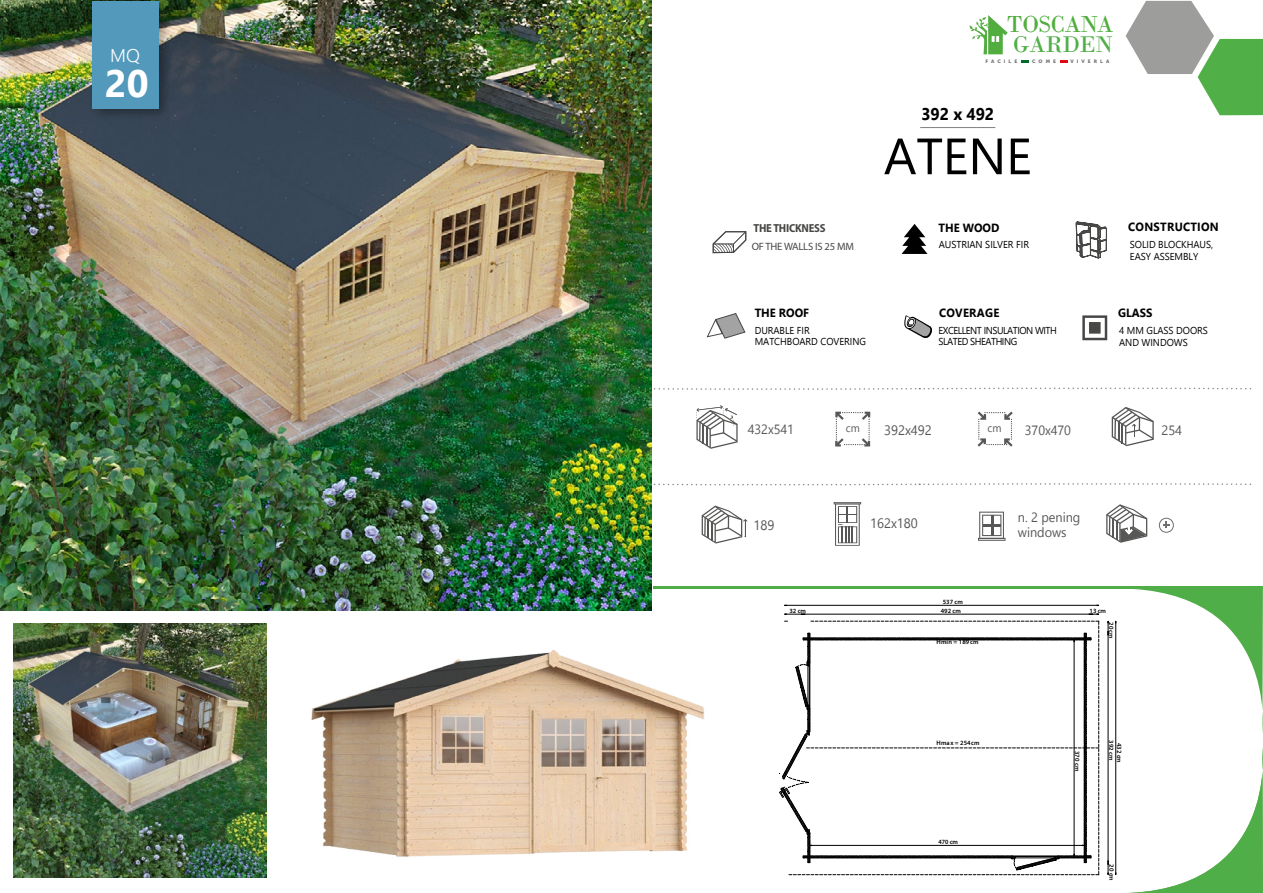
<style>
.page{position:relative;width:1263px;height:893px;background:#fff}
.page>*{position:absolute;margin:0;border:0;box-sizing:border-box;transform-origin:0 0}
.t1{font:50.85px "Nirmala UI";letter-spacing:-.005em;color:#000}
.t2{font:700 38.25px "Nirmala UI";color:#fff}
.t3{font:24.45px "Bodoni";letter-spacing:-.02em;color:#51ae3e;scale:.96 1}
.t4{font:23.85px "Bodoni";letter-spacing:-.02em;color:#50af47}
.t5{font:300 18.3px "Nirmala UI";color:#fff}
.t6{font:700 16.95px "Nirmala UI";letter-spacing:-.005em;color:#000;scale:.95 1}
.t7{font:13.65px "Nirmala UI";letter-spacing:-.005em;color:#575756;scale:.95 1}
.t8{font:13.5px "Nirmala UI";color:#575756;scale:.95 1}
.t9{font:13.35px/15.3px "Nirmala UI";letter-spacing:-.005em;color:#575756;scale:.95 1}
.t10{font:13.35px "Nirmala UI";letter-spacing:-.005em;color:#575756;scale:.94 1}
.t11{font:700 11.85px "Nirmala UI";letter-spacing:.025em;color:#000;scale:.95 1}
.t12{font:700 semi-condensed 11.7px "Myriad Pro";letter-spacing:-.02em;color:#474746}
.t13{font:11.1px "Nirmala UI";color:#575756;scale:.95 1}
.t14{font:10.65px "Myriad Pro";letter-spacing:-.02em;color:#474746}
.t15{font:10.05px/11.2px "Nirmala UI";letter-spacing:-.005em;color:#000;scale:.95 1}
.t16{font:10.05px/11.2px "Nirmala UI";letter-spacing:-.05em;color:#000;scale:.95 1}
.t17{font:600 6.45px "Myriad Pro";letter-spacing:.005em;color:#000}
.t18{font:4.8px "Museo Sans 900";letter-spacing:.6em;color:#706f6f}
</style>
<div class="page">
<svg style="left:1126px;top:1px;width:137px;height:114px"></svg>
<img style="left:0;top:0;width:651px;height:610px">
<svg style="left:969px;top:15px;width:39px;height:39px"></svg>
<svg style="left:1021px;top:60px;width:7px;height:3px"></svg>
<svg style="left:1060px;top:60px;width:7px;height:3px"></svg>
<svg style="left:89px;top:0;width:83px;height:121px;background:#404f50"></svg>
<div style="left:93px;top:1px;width:66px;height:107px;background:#5399bc"></div>
<hr style="left:920px;top:127px;width:75px;height:1px;background:#878787">
<svg style="left:696px;top:405px;width:42px;height:44px"></svg>
<hr style="left:834px;top:502px;width:27px;height:2px;background:#575756">
<svg style="left:835px;top:503px;width:25px;height:43px"></svg>
<svg style="left:835px;top:412px;width:35px;height:35px"></svg>
<svg style="left:1112px;top:407px;width:42px;height:39px"></svg>
<svg style="left:702px;top:506px;width:45px;height:38px"></svg>
<svg style="left:977px;top:412px;width:36px;height:35px"></svg>
<hr style="left:978px;top:538px;width:27px;height:3px;background:#575756">
<svg style="left:979px;top:512px;width:25px;height:28px"></svg>
<svg style="left:644px;top:387px;width:608px;height:3px"></svg>
<svg style="left:644px;top:483px;width:607px;height:3px"></svg>
<hr style="left:653px;top:586px;width:610px;height:2px;background:#4fae47">
<img style="left:13px;top:624px;width:254px;height:253px">
<svg style="left:1106px;top:504px;width:41px;height:39px"></svg>
<svg style="left:1159px;top:518px;width:15px;height:15px"></svg>
<svg style="left:904px;top:315px;width:28px;height:24px"></svg>
<svg style="left:706px;top:313px;width:40px;height:26px"></svg>
<svg style="left:713px;top:231px;width:33px;height:22px"></svg>
<svg style="left:1075px;top:221px;width:32px;height:38px"></svg>
<svg style="left:1082px;top:315px;width:25px;height:25px"></svg>
<svg style="left:901px;top:224px;width:26px;height:30px"></svg>
<hr style="left:805px;top:614px;width:284px;height:1px;background:#000">
<hr style="left:1108px;top:635px;width:1px;height:226px;background:#000">
<svg style="left:1108px;top:861px;width:1px;height:14px"></svg>
<svg style="left:1108px;top:621px;width:1px;height:14px"></svg>
<svg style="left:784px;top:614px;width:21px;height:1px"></svg>
<hr style="left:1115px;top:623px;width:1px;height:250px;background:#000">
<svg style="left:1115px;top:588px;width:148px;height:146px"></svg>
<svg style="left:1115px;top:748px;width:148px;height:145px"></svg>
<hr style="left:786px;top:605px;width:311px;height:1px;background:#000">
<svg style="left:779px;top:621px;width:320px;height:254px"></svg>
<img style="left:311px;top:650px;width:394px;height:207px">
<h3 class="t5" style="left:110px;top:41px;width:31px">MQ</h3>
<h2 class="t2" style="left:105px;top:54px;width:45px">20</h2>
<h3 class="t3" style="left:1007px;top:9px;width:113px">TOSCANA</h3>
<p class="t18" style="left:985px;top:59px;width:33px">FACILE</p>
<p class="t18" style="left:1032px;top:59px;width:25px">COME</p>
<p class="t18" style="left:1070px;top:59px;width:40px">VIVERLA</p>
<h3 class="t4" style="left:1013px;top:30px;width:101px">GARDEN</h3>
<h3 class="t6" style="left:921px;top:101px;width:78px">392 x 492</h3>
<p class="t12" style="left:753px;top:221px;width:74px">THE THICKNESS</p>
<p class="t14" style="left:752px;top:239px;width:104px">OF THE WALLS IS 25 MM</p>
<h1 class="t1" style="left:884px;top:116px;width:150px">ATENE</h1>
<p class="t11" style="left:938px;top:218px;width:66px">THE WOOD</p>
<p class="t15" style="left:939px;top:238px;width:97px">AUSTRIAN SILVER FIR</p>
<p class="t11" style="left:755px;top:303px;width:59px">THE ROOF</p>
<p class="t15" style="left:755px;top:324px;width:119px">DURABLE FIR<br>MATCHBOARD COVERING</p>
<p class="t11" style="left:939px;top:304px;width:65px">COVERAGE</p>
<p class="t16" style="left:938px;top:324px;width:126px">EXCELLENT INSULATION WITH<br>SLATED SHEATHING</p>
<p class="t11" style="left:1128px;top:218px;width:97px">CONSTRUCTION</p>
<p class="t15" style="left:1130px;top:239px;width:89px">SOLID BLOCKHAUS,<br>EASY ASSEMBLY</p>
<p class="t11" style="left:1118px;top:304px;width:38px">GLASS</p>
<p class="t15" style="left:1119px;top:325px;width:95px">4 MM GLASS DOORS<br>AND WINDOWS</p>
<h3 class="t10" style="left:748px;top:419px;width:51px">432x541</h3>
<h3 class="t7" style="left:754px;top:514px;width:23px">189</h3>
<p class="t13" style="left:846px;top:420px;width:16px">cm</p>
<h3 class="t7" style="left:884px;top:420px;width:51px">392x492</h3>
<h3 class="t8" style="left:1161px;top:419px;width:23px">254</h3>
<p class="t13" style="left:987px;top:420px;width:16px">cm</p>
<h3 class="t10" style="left:1025px;top:420px;width:51px">370x470</h3>
<h3 class="t7" style="left:870px;top:512px;width:51px">162x180</h3>
<p class="t17" style="left:943px;top:598px;width:21px">537 cm</p>
<h3 class="t9" style="left:1018px;top:509px;width:67px">n. 2 pening windows</h3>
<p class="t17" style="left:789px;top:607px;width:18px">32 cm</p>
<p class="t17" style="left:1090px;top:607px;width:18px">13 cm</p>
<p class="t17" style="left:941px;top:607px;width:21px">492 cm</p>
<p class="t17" style="left:937px;top:637px;width:43px">Hmin = 189cm</p>
<p class="t17" style="left:937px;top:739px;width:45px">Hmax = 254cm</p>
<p class="t17" style="left:938px;top:838px;width:21px">470 cm</p>
<p class="t17" style="left:1115px;top:622px;width:18px;rotate:90deg">20 cm</p>
<p class="t17" style="left:1081px;top:751px;width:22px;rotate:90deg">370 cm</p>
<p class="t17" style="left:1115px;top:740px;width:22px;rotate:90deg">392 cm</p>
<p class="t17" style="left:1123px;top:743px;width:22px;rotate:90deg">432 cm</p>
<p class="t17" style="left:1116px;top:864px;width:18px;rotate:90deg">20 cm</p>
</div>
